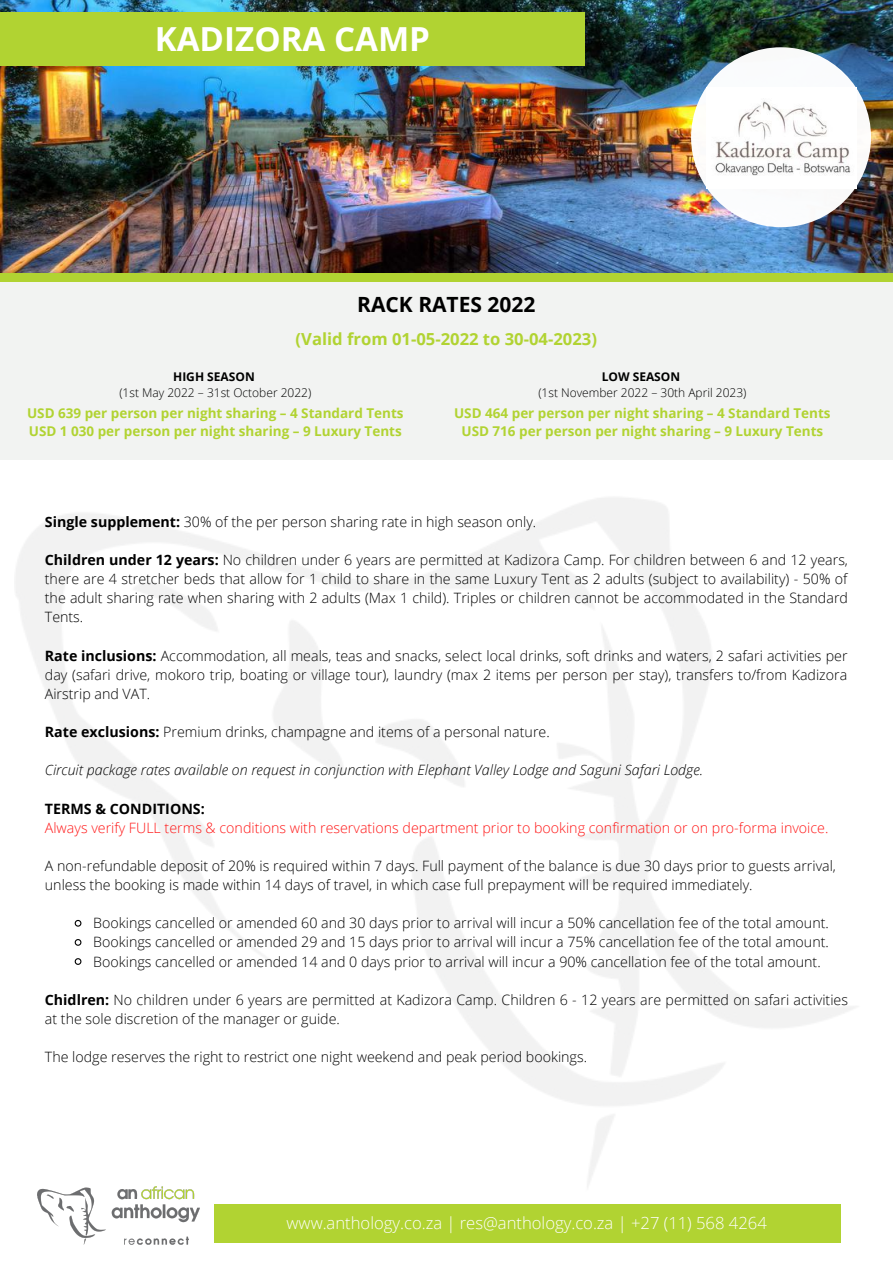
<style>
.page{position:relative;width:893px;height:1264px;background:#fff}
.page>*{position:absolute;margin:0;border:0;box-sizing:border-box;transform-origin:0 0}
.t1{font:700 33.15px "Open Sans";color:#fff}
.t2{font:700 21px "Open Sans";color:#000}
.t3{font:300 16.65px "Open Sans";color:#fff}
.t4{font:700 16.65px "Open Sans";color:#b1d332}
.t5{font:300 14.25px/19px "Open Sans";color:#000;text-align:justify}
.t6{font:300 14.25px "Open Sans";color:#ff1616}
.t7{font:italic 300 14.25px "Open Sans";color:#000}
.t8{font:700 14.25px "Open Sans";color:#000}
.t9{font:700 13.5px/18px "Open Sans";color:#b1d332}
.t10{font:300 12px "Open Sans";color:#000}
.t11{font:700 12px "Open Sans";color:#000}
.s1{font-weight:700}
</style>
<div class="page">
<img style="left:0;top:0;width:892px;height:272px">
<div style="left:0;top:272px;width:892px;height:9px;background:#b1d332"></div>
<img style="left:37px;top:1186px;width:162px;height:58px">
<div style="left:691px;top:47px;width:179px;height:180px;background:#fff;border-radius:50%"></div>
<div style="left:0;top:12px;width:584px;height:53px;background:#b1d332"></div>
<svg style="left:74px;top:919px;width:8px;height:8px"></svg>
<svg style="left:74px;top:939px;width:8px;height:7px"></svg>
<svg style="left:74px;top:958px;width:8px;height:7px"></svg>
<div style="left:214px;top:1204px;width:626px;height:38px;background:#b1d332"></div>
<div style="left:0;top:282px;width:892px;height:177px;background:#f2f3f2"></div>
<img style="left:715px;top:87px;width:141px;height:101px">
<h1 class="t1" style="left:155px;top:16px;width:277px">KADIZORA CAMP</h1>
<h2 class="t2" style="left:357px;top:290px;width:179px">RACK RATES 2022</h2>
<p class="t4" style="left:295px;top:327px;width:303px">(Valid from 01-05-2022 to 30-04-2023)</p>
<p class="t11" style="left:173px;top:368px;width:83px">HIGH SEASON</p>
<p class="t10" style="left:119px;top:384px;width:193px">(1st May 2022 – 31st October 2022)</p>
<p class="t11" style="left:601px;top:368px;width:80px">LOW SEASON</p>
<p class="t10" style="left:538px;top:384px;width:210px">(1st November 2022 – 30th April 2023)</p>
<p class="t9" style="left:27px;top:403px;width:378px">USD 639 per person per night sharing – 4 Standard Tents<br>USD 1 030 per person per night sharing – 9 Luxury Tents</p>
<p class="t9" style="left:454px;top:403px;width:378px;text-align:center">USD 464 per person per night sharing – 4 Standard Tents<br>USD 716 per person per night sharing – 9 Luxury Tents</p>
<p class="t5" style="left:45px;top:512px;width:493px"><span class="s1">Single supplement:</span> 30% of the per person sharing rate in high season only.</p>
<p class="t5" style="left:45px;top:550px;width:804px"><span class="s1">Children under 12 years:</span> No children under 6 years are permitted at Kadizora Camp. For children between 6 and 12 years, there are 4 stretcher beds that allow for 1 child to share in the same Luxury Tent as 2 adults (subject to availability) - 50% of the adult sharing rate when sharing with 2 adults (Max 1 child). Triples or children cannot be accommodated in the Standard Tents.</p>
<p class="t5" style="left:45px;top:645px;width:804px"><span class="s1">Rate inclusions:</span> Accommodation, all meals, teas and snacks, select local drinks, soft drinks and waters, 2 safari activities per day (safari drive, mokoro trip, boating or village tour), laundry (max 2 items per person per stay), transfers to/from Kadizora Airstrip and VAT.</p>
<p class="t5" style="left:45px;top:722px;width:506px"><span class="s1">Rate exclusions:</span> Premium drinks, champagne and items of a personal nature.</p>
<p class="t7" style="left:45px;top:760px;width:659px">Circuit package rates available on request in conjunction with Elephant Valley Lodge and Saguni Safari Lodge.</p>
<p class="t8" style="left:45px;top:798px;width:161px">TERMS &amp; CONDITIONS:</p>
<p class="t6" style="left:45px;top:817px;width:785px">Always verify FULL terms &amp; conditions with reservations department prior to booking confirmation or on pro-forma invoice.</p>
<p class="t5" style="left:45px;top:856px;width:792px">A non-refundable deposit of 20% is required within 7 days. Full payment of the balance is due 30 days prior to guests arrival, unless the booking is made within 14 days of travel, in which case full prepayment will be required immediately.</p>
<p class="t5" style="left:93px;top:913px;width:737px">Bookings cancelled or amended 60 and 30 days prior to arrival will incur a 50% cancellation fee of the total amount.<br>Bookings cancelled or amended 29 and 15 days prior to arrival will incur a 75% cancellation fee of the total amount.<br>Bookings cancelled or amended 14 and 0 days prior to arrival will incur a 90% cancellation fee of the total amount.</p>
<p class="t5" style="left:45px;top:989px;width:804px"><span class="s1">Chidlren:</span> No children under 6 years are permitted at Kadizora Camp. Children 6 - 12 years are permitted on safari activities at the sole discretion of the manager or guide.</p>
<p class="t5" style="left:45px;top:1047px;width:543px">The lodge reserves the right to restrict one night weekend and peak period bookings.</p>
<p class="t3" style="left:286px;top:1211px;width:481px">www.anthology.co.za | res@anthology.co.za | +27 (11) 568 4264</p>
</div>
